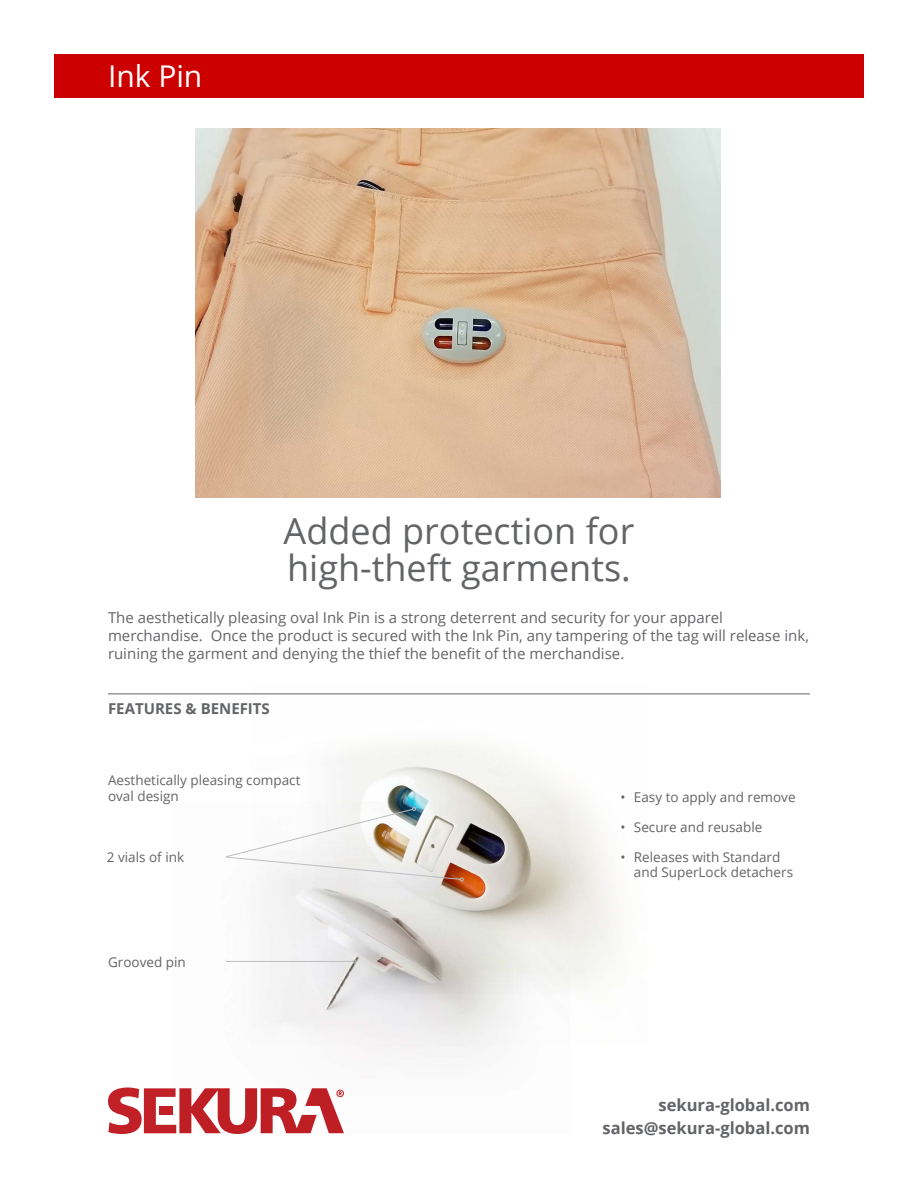
<style>
.page{position:relative;width:918px;height:1188px;background:#fff}
.page>*{position:absolute;margin:0;border:0;box-sizing:border-box;transform-origin:0 0}
.t1{font:36px/37.5px "Open Sans";color:#636466}
.t2{font:30px "Open Sans";color:#fff}
.t3{font:700 16.5px "Open Sans";color:#636466}
.t4{font:15px/18px "Open Sans";color:#636466}
.t5{font:700 15px "Open Sans";color:#636466}
.t6{font:13.5px/16.2px "Open Sans";color:#636466}
</style>
<div class="page">
<svg style="left:108px;top:1088px;width:65px;height:46px"></svg>
<div style="left:54px;top:54px;width:810px;height:43px;background:#c00"></div>
<img style="left:251px;top:693px;width:396px;height:295px">
<img style="left:173px;top:802px;width:396px;height:332px">
<hr style="left:108px;top:694px;width:702px;height:1px;background:#636466">
<svg style="left:225px;top:807px;width:239px;height:74px"></svg>
<hr style="left:226px;top:961px;width:127px;height:1px;background:#bcbec0">
<img style="left:196px;top:128px;width:525px;height:369px">
<h2 class="t2" style="left:108px;top:56px;width:96px">Ink Pin</h2>
<h1 class="t1" style="left:284px;top:511px;width:352px">Added protection for high-theft garments.</h1>
<p class="t4" style="left:108px;top:608px;width:703px">The aesthetically pleasing oval Ink Pin is a strong deterrent and security for your apparel merchandise. Once the product is secured with the Ink Pin, any tampering of the tag will release ink, ruining the garment and denying the thief the benefit of the merchandise.</p>
<p class="t5" style="left:108px;top:698px;width:163px">FEATURES &amp; BENEFITS</p>
<p class="t6" style="left:108px;top:771px;width:194px">Aesthetically pleasing compact oval design</p>
<p class="t6" style="left:107px;top:849px;width:79px">2 vials of ink</p>
<p class="t6" style="left:108px;top:953px;width:79px">Grooved pin</p>
<p class="t6" style="left:620px;top:788px;width:177px">• Easy to apply and remove</p>
<p class="t6" style="left:620px;top:818px;width:143px">• Secure and reusable</p>
<p class="t6" style="left:634px;top:849px;width:161px;line-height:15px;text-indent:-14px">• Releases with Standard and SuperLock detachers</p>
<p class="t3" style="left:659px;top:1093px;width:153px">sekura-global.com</p>
<p class="t3" style="left:603px;top:1116px;width:209px">sales@sekura-global.com</p>
</div>
